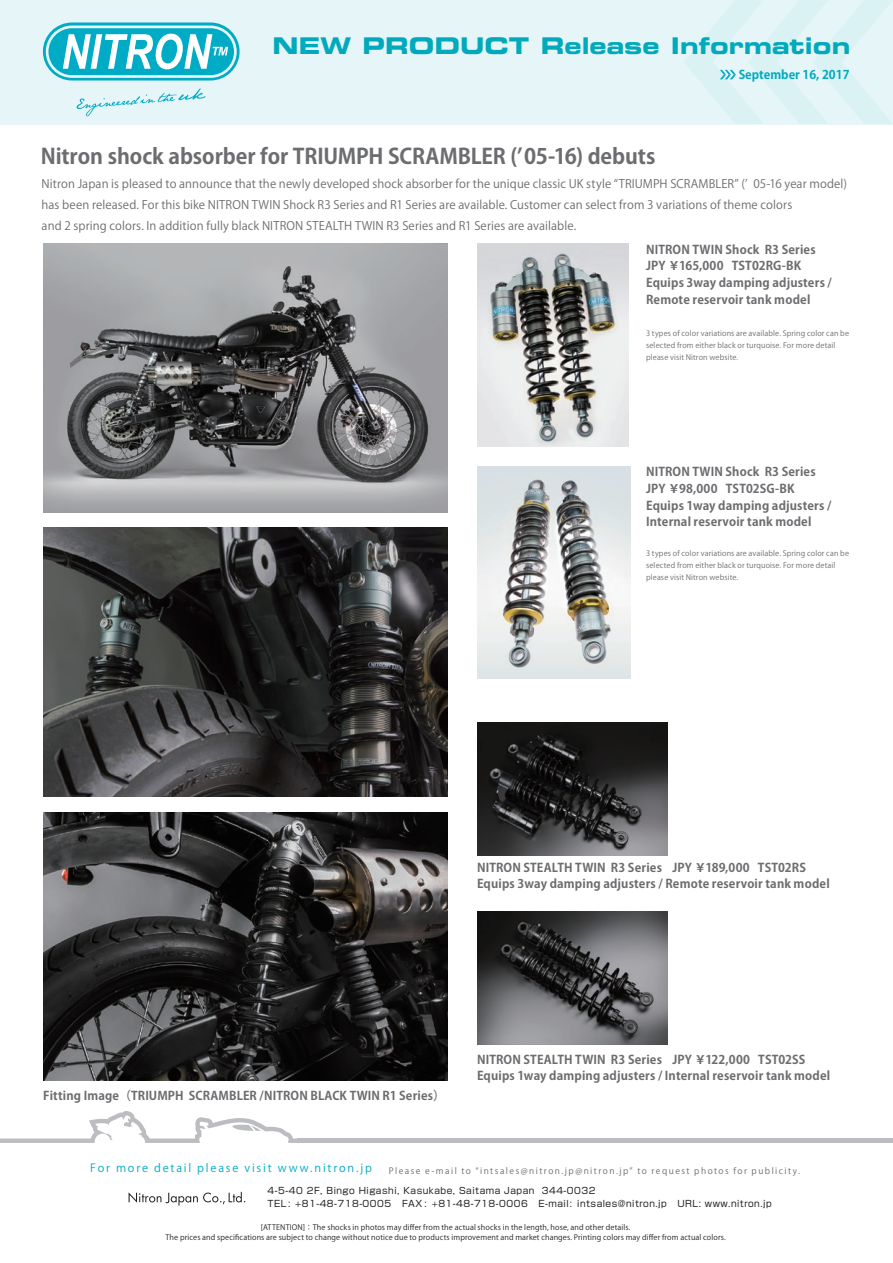
<style>
.page{position:relative;width:893px;height:1263px;background:#fff}
.page>*{position:absolute;margin:0;border:0;box-sizing:border-box;transform-origin:0 0}
.t1{font:22.95px "Eurostile Bold Extended Two";color:#00aabc}
.t2{font:700 21.15px "Koz Go Pro";letter-spacing:-.005em;color:#6c6d70}
.t3{font:700 12px/16.6px "Koz Go Pro";letter-spacing:.015em;color:#6c6d70}
.t4{font:700 12px "Koz Go Pro";color:#00aabc}
.t5{font:11.7px/21px "Koz Go Pro";letter-spacing:.01em;color:#6c6d70}
.t6{font:11.25px "Koz Go Pro";letter-spacing:.16em;color:#00abc5}
.t7{font:9px/13.5px "Shin Go";letter-spacing:.05em;color:#231f20}
.t8{font:8.7px "Koz Go Pro";letter-spacing:.165em;color:#6c6d70}
.t9{font:7.5px/12px "Koz Go Pro";letter-spacing:.02em;color:#6c6d70}
.t10{font:7.5px/10.5px "Koz Go Pro";letter-spacing:.02em;color:#231f20;text-align:center}
</style>
<div class="page">
<div style="left:0;top:0;width:893px;height:125px;background:#e6f6f8"></div>
<svg style="left:43px;top:23px;width:197px;height:58px;background:#60cada"></svg>
<svg style="left:77px;top:88px;width:128px;height:28px"></svg>
<img style="left:477px;top:466px;width:154px;height:212px">
<img style="left:477px;top:912px;width:190px;height:132px">
<img style="left:477px;top:723px;width:190px;height:132px">
<img style="left:43px;top:244px;width:404px;height:268px">
<img style="left:43px;top:527px;width:404px;height:269px">
<img style="left:43px;top:812px;width:404px;height:269px">
<img style="left:477px;top:244px;width:152px;height:203px">
<svg style="left:685px;top:1px;width:206px;height:122px"></svg>
<svg style="left:0;top:1111px;width:297px;height:32px"></svg>
<div style="left:297px;top:1138px;width:596px;height:5px;background:#bcbdc0"></div>
<svg style="left:129px;top:1192px;width:116px;height:13px"></svg>
<h1 class="t1" style="left:273px;top:30px;width:579px">NEW PRODUCT Release Information</h1>
<h2 class="t2" style="left:41px;top:143px;width:616px">Nitron shock absorber for TRIUMPH SCRAMBLER (ʼ05-16) debuts</h2>
<p class="t4" style="left:739px;top:67px;width:112px">September 16, 2017</p>
<p class="t5" style="left:42px;top:174px;width:807px">Nitron Japan is pleased to announce that the newly developed shock absorber for the unique classic UK style “TRIUMPH SCRAMBLER” (ʼ 05-16 year model) has been released. For this bike NITRON TWIN Shock R3 Series and R1 Series are available. Customer can select from 3 variations of theme colors<br>and 2 spring colors. In addition fully black NITRON STEALTH TWIN R3 Series and R1 Series are available.</p>
<p class="t3" style="left:646px;top:242px;width:187px">NITRON TWIN Shock R3 Series<br>JPY ￥165,000 TST02RG-BK<br>Equips 3way damping adjusters /<br>Remote reservoir tank model</p>
<p class="t9" style="left:646px;top:327px;width:205px">3 types of color variations are available. Spring color can be selected from either black or turquoise. For more detail please visit Nitron website.</p>
<p class="t3" style="left:646px;top:464px;width:187px">NITRON TWIN Shock R3 Series<br>JPY ￥98,000 TST02SG-BK<br>Equips 1way damping adjusters /<br>Internal reservoir tank model</p>
<p class="t9" style="left:646px;top:547px;width:205px">3 types of color variations are available. Spring color can be selected from either black or turquoise. For more detail please visit Nitron website.</p>
<p class="t3" style="left:477px;top:860px;width:354px">NITRON STEALTH TWIN R3 Series JPY ￥189,000 TST02RS<br>Equips 3way damping adjusters / Remote reservoir tank model</p>
<p class="t3" style="left:43px;top:1088px;width:403px">Fitting Image（TRIUMPH SCRAMBLER /NITRON BLACK TWIN R1 Series）</p>
<p class="t3" style="left:477px;top:1052px;width:355px">NITRON STEALTH TWIN R3 Series JPY ￥122,000 TST02SS<br>Equips 1way damping adjusters / Internal reservoir tank model</p>
<p class="t6" style="left:90px;top:1161px;width:283px">For more detail please visit www.nitron.jp</p>
<p class="t8" style="left:389px;top:1165px;width:413px">Please e-mail to “intsales@nitron.jp@nitron.jp” to request photos for publicity.</p>
<p class="t7" style="left:268px;top:1183px;width:505px">4-5-40 2F, Bingo Higashi, Kasukabe, Saitama Japan 344-0032<br>TEL : +81-48-718-0005 FAX : +81-48-718-0006 E-mail: intsales@nitron.jp URL: www.nitron.jp</p>
<p class="t10" style="left:165px;top:1222px;width:562px">[ATTENTION]：The shocks in photos may differ from the actual shocks in the length, hose, and other details.<br>The prices and specifications are subject to change without notice due to products improvement and market changes. Printing colors may differ from actual colors.</p>
</div>
